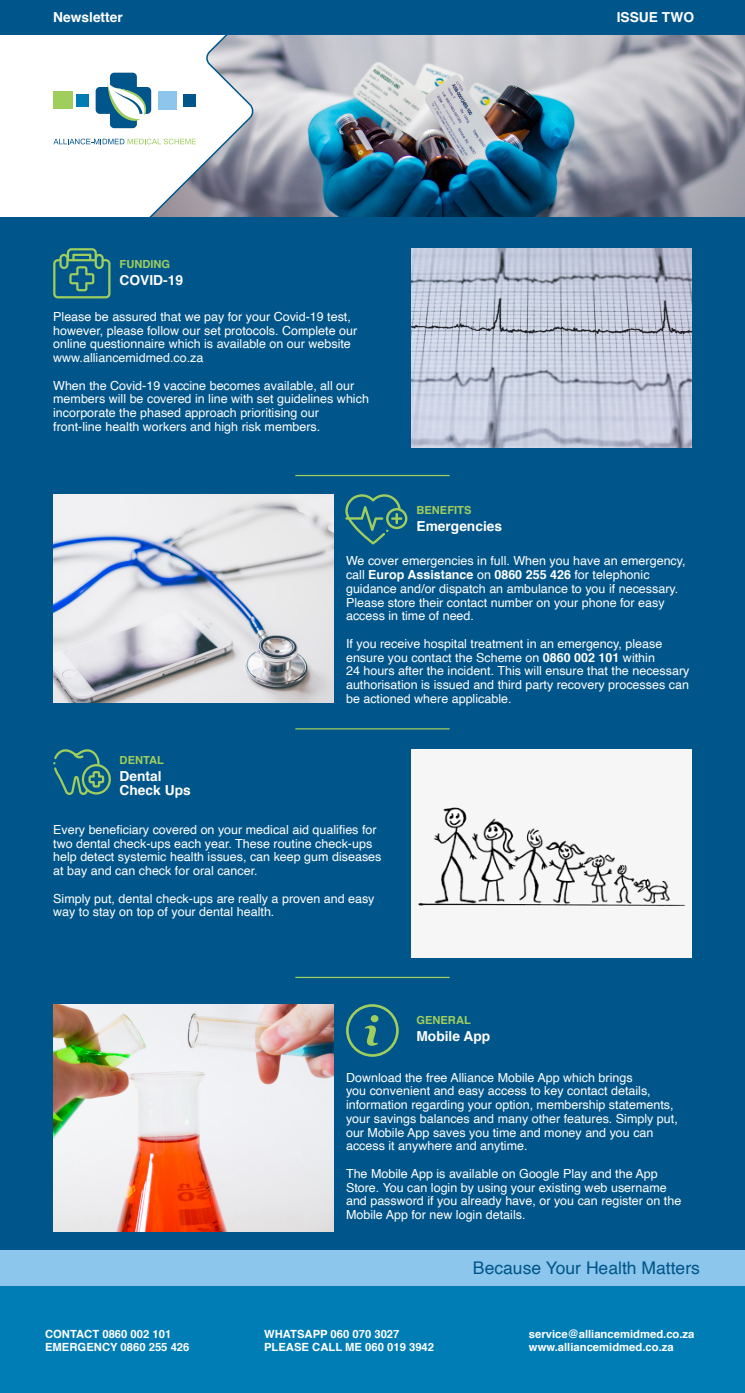
<style>
.page{position:relative;width:745px;height:1393px;background:#fff}
.page>*{position:absolute;margin:0;border:0;box-sizing:border-box;transform-origin:0 0}
.t1{font:17.5px "Helvetica";color:#00568a}
.t2{font:700 13.75px/13.8px "Helvetica";color:#fff}
.t3{font:12.5px/13.8px "Helvetica";color:#fff}
.t4{font:700 11.25px/13.5px "Helvetica";color:#fff}
.t5{font:700 11.12px "Helvetica";color:#a0ce5e}
.s1{font-weight:700}
</style>
<div class="page">
<img style="left:346px;top:35px;width:398px;height:182px">
<svg style="left:0;top:0;width:346px;height:218px"></svg>
<svg style="left:96px;top:73px;width:55px;height:55px"></svg>
<div style="left:77px;top:94px;width:12px;height:12px;background:#007db5"></div>
<div style="left:183px;top:94px;width:12px;height:12px;background:#00568a"></div>
<div style="left:157px;top:91px;width:19px;height:18px;background:#8cc6ec"></div>
<div style="left:53px;top:92px;width:19px;height:17px;background:#a0ce5e"></div>
<svg style="left:53px;top:139px;width:143px;height:5px"></svg>
<div style="left:0;top:1285px;width:744px;height:108px;background:#007db5"></div>
<div style="left:1px;top:1249px;width:743px;height:36px;background:#8cc6ec"></div>
<div style="left:1px;top:0;width:743px;height:35px;background:#00568a"></div>
<hr style="left:1px;top:217px;width:743px;height:4px;background:#00568a">
<div style="left:1px;top:220px;width:743px;height:1029px;background:#00568a"></div>
<img style="left:411px;top:248px;width:280px;height:199px">
<div style="left:411px;top:749px;width:280px;height:208px;background:#f6f6f6"></div>
<img style="left:418px;top:807px;width:267px;height:99px">
<img style="left:53px;top:494px;width:281px;height:209px">
<img style="left:53px;top:1004px;width:281px;height:227px">
<hr style="left:295px;top:976px;width:154px;height:2px;background:#a0ce5e">
<hr style="left:295px;top:728px;width:154px;height:1px;background:#a0ce5e">
<hr style="left:295px;top:475px;width:154px;height:1px;background:#a0ce5e">
<svg style="left:346px;top:1004px;width:52px;height:52px"></svg>
<svg style="left:53px;top:248px;width:57px;height:50px"></svg>
<svg style="left:345px;top:494px;width:62px;height:50px"></svg>
<svg style="left:53px;top:749px;width:58px;height:46px"></svg>
<p class="t2" style="left:53px;top:10px;width:71px">Newsletter</p>
<p class="t2" style="left:616px;top:10px;width:79px">ISSUE TWO</p>
<p class="t5" style="left:120px;top:255px;width:52px">FUNDING</p>
<p class="t2" style="left:120px;top:273px;width:65px">COVID-19</p>
<p class="t3" style="left:53px;top:310px;width:305px">Please be assured that we pay for your Covid-19 test, however, please follow our set protocols. Complete our online questionnaire which is available on our website www.alliancemidmed.co.za</p>
<p class="t3" style="left:53px;top:379px;width:317px">When the Covid-19 vaccine becomes available, all our members will be covered in line with set guidelines which incorporate the phased approach prioritising our front-line health workers and high risk members.</p>
<p class="t5" style="left:416px;top:501px;width:56px">BENEFITS</p>
<p class="t2" style="left:416px;top:519px;width:87px">Emergencies</p>
<p class="t5" style="left:120px;top:751px;width:46px">DENTAL</p>
<p class="t2" style="left:120px;top:769px;width:73px">Dental<br>Check Ups</p>
<p class="t3" style="left:346px;top:554px;width:341px">We cover emergencies in full. When you have an emergency, call <span class="s1">Europ Assistance</span> on <span class="s1">0860 255 426</span> for telephonic guidance and/or dispatch an ambulance to you if necessary.<br>Please store their contact number on your phone for easy access in time of need.</p>
<p class="t3" style="left:346px;top:637px;width:345px">If you receive hospital treatment in an emergency, please ensure you contact the Scheme on <span class="s1">0860 002 101</span> within<br>24 hours after the incident. This will ensure that the necessary authorisation is issued and third party recovery processes can be actioned where applicable.</p>
<p class="t3" style="left:53px;top:823px;width:329px">Every beneficiary covered on your medical aid qualifies for two dental check-ups each year. These routine check-ups help detect systemic health issues, can keep gum diseases at bay and can check for oral cancer.</p>
<p class="t3" style="left:53px;top:892px;width:322px">Simply put, dental check-ups are really a proven and easy way to stay on top of your dental health.</p>
<p class="t5" style="left:416px;top:1010px;width:56px">GENERAL</p>
<p class="t2" style="left:416px;top:1029px;width:75px">Mobile App</p>
<p class="t3" style="left:346px;top:1070px;width:333px">Download the free Alliance Mobile App which brings<br>you convenient and easy access to key contact details, information regarding your option, membership statements, your savings balances and many other features. Simply put, our Mobile App saves you time and money and you can access it anywhere and anytime.</p>
<p class="t3" style="left:346px;top:1167px;width:336px">The Mobile App is available on Google Play and the App Store. You can login by using your existing web username and password if you already have, or you can register on the Mobile App for new login details.</p>
<p class="t1" style="left:472px;top:1254px;width:228px">Because Your Health Matters</p>
<p class="t4" style="left:45px;top:1327px;width:146px">CONTACT 0860 002 101<br>EMERGENCY 0860 255 426</p>
<p class="t4" style="left:264px;top:1327px;width:171px">WHATSAPP 060 070 3027<br>PLEASE CALL ME 060 019 3942</p>
<p class="t4" style="left:528px;top:1327px;width:167px">service@alliancemidmed.co.za</p>
<p class="t4" style="left:528px;top:1340px;width:146px">www.alliancemidmed.co.za</p>
</div>
